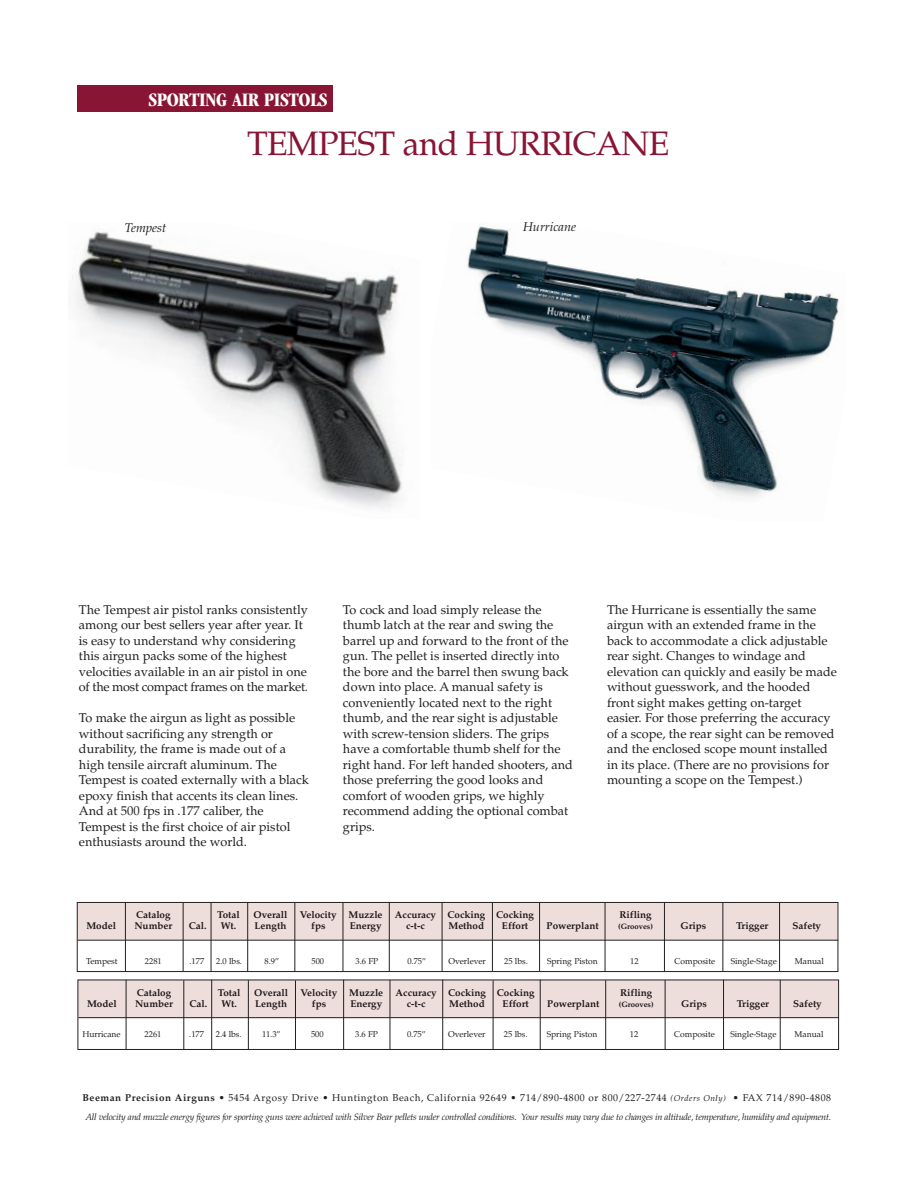
<style>
.page{position:relative;width:918px;height:1188px;background:#fff}
.page>*{position:absolute;margin:0;border:0;box-sizing:border-box;transform-origin:0 0}
.t1{font:33.9px "Palatino";letter-spacing:-.025em;color:#881534}
.t2{font:700 condensed 19.8px "Garamond";letter-spacing:-.01em;color:#fff}
.t3{font:12.75px/15.5px "Palatino";color:#231f20}
.t4{font:italic 12.75px "Palatino";color:#231f20}
.t5{font:700 9.9px "Palatino";color:#201719}
.t6{font:9.9px "Palatino";letter-spacing:.055em;color:#231f20}
.t7{font:italic 9.15px "Palatino";letter-spacing:-.025em;color:#231f20}
.t8{font:8.4px "Palatino";color:#231f20}
.t9{font:700 7.8px "Palatino";color:#201719}
.s1{font-weight:700}
.s2{font-style:italic;font-size:8.4px}
</style>
<div class="page">
<div style="left:78px;top:85px;width:255px;height:27px;background:#881534"></div>
<div style="left:78px;top:980px;width:760px;height:37px;background:#eddedc"></div>
<div style="left:78px;top:980px;width:761px;height:70px;border:1px solid #231f20"></div>
<hr style="left:126px;top:980px;width:1px;height:70px;background:#231f20">
<hr style="left:183px;top:980px;width:1px;height:70px;background:#231f20">
<hr style="left:211px;top:980px;width:1px;height:70px;background:#231f20">
<hr style="left:295px;top:980px;width:1px;height:69px;background:#231f20">
<hr style="left:248px;top:980px;width:1px;height:70px;background:#231f20">
<hr style="left:343px;top:980px;width:1px;height:70px;background:#231f20">
<hr style="left:390px;top:980px;width:1px;height:69px;background:#231f20">
<hr style="left:442px;top:980px;width:1px;height:70px;background:#231f20">
<hr style="left:493px;top:980px;width:1px;height:70px;background:#231f20">
<hr style="left:540px;top:980px;width:1px;height:70px;background:#231f20">
<hr style="left:605px;top:980px;width:1px;height:70px;background:#231f20">
<hr style="left:665px;top:980px;width:1px;height:70px;background:#231f20">
<hr style="left:723px;top:980px;width:1px;height:69px;background:#231f20">
<hr style="left:780px;top:980px;width:1px;height:69px;background:#231f20">
<hr style="left:78px;top:1017px;width:761px;height:1px;background:#231f20">
<div style="left:77px;top:903px;width:760px;height:37px;background:#eddedc"></div>
<div style="left:77px;top:902px;width:761px;height:70px;border:1px solid #231f20"></div>
<div style="left:79px;top:941px;width:757px;height:30px;background:#fff"></div>
<hr style="left:125px;top:902px;width:1px;height:70px;background:#231f20">
<hr style="left:183px;top:903px;width:1px;height:68px;background:#231f20">
<hr style="left:211px;top:902px;width:1px;height:69px;background:#231f20">
<hr style="left:294px;top:903px;width:1px;height:69px;background:#231f20">
<hr style="left:247px;top:903px;width:1px;height:68px;background:#231f20">
<hr style="left:343px;top:902px;width:1px;height:70px;background:#231f20">
<hr style="left:389px;top:903px;width:1px;height:69px;background:#231f20">
<hr style="left:442px;top:902px;width:1px;height:69px;background:#231f20">
<hr style="left:492px;top:903px;width:1px;height:68px;background:#231f20">
<hr style="left:539px;top:902px;width:1px;height:69px;background:#231f20">
<hr style="left:605px;top:903px;width:1px;height:69px;background:#231f20">
<hr style="left:664px;top:903px;width:1px;height:69px;background:#231f20">
<hr style="left:723px;top:902px;width:1px;height:69px;background:#231f20">
<hr style="left:779px;top:902px;width:1px;height:69px;background:#231f20">
<hr style="left:78px;top:940px;width:760px;height:1px;background:#231f20">
<img style="left:467px;top:224px;width:372px;height:274px">
<img style="left:72px;top:231px;width:331px;height:278px">
<h2 class="t2" style="left:148px;top:92px;width:181px">SPORTING AIR PISTOLS</h2>
<h1 class="t1" style="left:247px;top:130px;width:424px">TEMPEST and HURRICANE</h1>
<p class="t4" style="left:125px;top:222px;width:43px">Tempest</p>
<p class="t4" style="left:523px;top:222px;width:55px">Hurricane</p>
<p class="t3" style="left:79px;top:603px;width:231px">The Tempest air pistol ranks consistently among our best sellers year after year. It is easy to understand why considering this airgun packs some of the highest velocities available in an air pistol in one of the most compact frames on the market.</p>
<p class="t3" style="left:79px;top:712px;width:232px">To make the airgun as light as possible without sacrificing any strength or durability, the frame is made out of a high tensile aircraft aluminum. The Tempest is coated externally with a black epoxy finish that accents its clean lines.<br>And at 500 fps in .177 caliber, the Tempest is the first choice of air pistol enthusiasts around the world.</p>
<p class="t3" style="left:343px;top:603px;width:232px">To cock and load simply release the thumb latch at the rear and swing the barrel up and forward to the front of the gun. The pellet is inserted directly into the bore and the barrel then swung back down into place. A manual safety is conveniently located next to the right thumb, and the rear sight is adjustable with screw-tension sliders. The grips have a comfortable thumb shelf for the right hand. For left handed shooters, and those preferring the good looks and comfort of wooden grips, we highly recommend adding the optional combat grips.</p>
<p class="t3" style="left:607px;top:603px;width:232px">The Hurricane is essentially the same airgun with an extended frame in the back to accommodate a click adjustable rear sight. Changes to windage and elevation can quickly and easily be made without guesswork, and the hooded front sight makes getting on-target easier. For those preferring the accuracy of a scope, the rear sight can be removed and the enclosed scope mount installed in its place. (There are no provisions for mounting a scope on the Tempest.)</p>
<p class="t5" style="left:136px;top:911px;width:36px">Catalog</p>
<p class="t5" style="left:217px;top:911px;width:24px">Total</p>
<p class="t5" style="left:253px;top:911px;width:35px">Overall</p>
<p class="t5" style="left:300px;top:911px;width:84px">Velocity Muzzle</p>
<p class="t5" style="left:395px;top:911px;width:140px">Accuracy Cocking Cocking</p>
<p class="t5" style="left:619px;top:911px;width:34px">Rifling</p>
<p class="t5" style="left:86px;top:922px;width:31px">Model</p>
<p class="t5" style="left:134px;top:922px;width:39px">Number</p>
<p class="t5" style="left:189px;top:922px;width:19px">Cal.</p>
<p class="t5" style="left:221px;top:922px;width:67px">Wt. Length</p>
<p class="t5" style="left:311px;top:922px;width:16px">fps</p>
<p class="t5" style="left:350px;top:922px;width:33px">Energy</p>
<p class="t5" style="left:406px;top:922px;width:20px">c-t-c</p>
<p class="t5" style="left:448px;top:922px;width:37px">Method</p>
<p class="t5" style="left:502px;top:922px;width:28px">Effort</p>
<p class="t5" style="left:547px;top:922px;width:54px">Powerplant</p>
<p class="t9" style="left:618px;top:924px;width:36px">(Grooves)</p>
<p class="t5" style="left:681px;top:922px;width:27px">Grips</p>
<p class="t5" style="left:736px;top:922px;width:34px">Trigger</p>
<p class="t5" style="left:793px;top:922px;width:30px">Safety</p>
<p class="t8" style="left:86px;top:957px;width:33px">Tempest</p>
<p class="t8" style="left:145px;top:957px;width:18px">2281</p>
<p class="t8" style="left:190px;top:957px;width:16px">.177</p>
<p class="t8" style="left:216px;top:957px;width:27px">2.0 lbs.</p>
<p class="t8" style="left:264px;top:957px;width:16px">8.9”</p>
<p class="t8" style="left:311px;top:957px;width:14px">500</p>
<p class="t8" style="left:356px;top:957px;width:24px">3.6 FP</p>
<p class="t8" style="left:407px;top:957px;width:21px">0.75”</p>
<p class="t8" style="left:448px;top:957px;width:39px">Overlever</p>
<p class="t8" style="left:504px;top:957px;width:25px">25 lbs.</p>
<p class="t8" style="left:547px;top:957px;width:52px">Spring Piston</p>
<p class="t8" style="left:630px;top:957px;width:10px">12</p>
<p class="t8" style="left:675px;top:957px;width:42px">Composite</p>
<p class="t8" style="left:731px;top:957px;width:48px">Single-Stage</p>
<p class="t8" style="left:795px;top:957px;width:30px">Manual</p>
<p class="t5" style="left:137px;top:988px;width:36px">Catalog</p>
<p class="t5" style="left:218px;top:988px;width:24px">Total</p>
<p class="t5" style="left:254px;top:988px;width:35px">Overall</p>
<p class="t5" style="left:301px;top:988px;width:84px">Velocity Muzzle</p>
<p class="t5" style="left:396px;top:988px;width:140px">Accuracy Cocking Cocking</p>
<p class="t5" style="left:620px;top:988px;width:34px">Rifling</p>
<p class="t5" style="left:87px;top:1000px;width:31px">Model</p>
<p class="t5" style="left:135px;top:1000px;width:39px">Number</p>
<p class="t5" style="left:190px;top:1000px;width:19px">Cal.</p>
<p class="t5" style="left:221px;top:1000px;width:67px">Wt. Length</p>
<p class="t5" style="left:312px;top:1000px;width:16px">fps</p>
<p class="t5" style="left:350px;top:1000px;width:33px">Energy</p>
<p class="t5" style="left:407px;top:1000px;width:20px">c-t-c</p>
<p class="t5" style="left:449px;top:1000px;width:37px">Method</p>
<p class="t5" style="left:503px;top:1000px;width:28px">Effort</p>
<p class="t5" style="left:547px;top:1000px;width:54px">Powerplant</p>
<p class="t9" style="left:619px;top:1001px;width:36px">(Grooves)</p>
<p class="t5" style="left:681px;top:1000px;width:27px">Grips</p>
<p class="t5" style="left:737px;top:1000px;width:34px">Trigger</p>
<p class="t5" style="left:793px;top:1000px;width:30px">Safety</p>
<p class="t8" style="left:82px;top:1031px;width:40px">Hurricane</p>
<p class="t8" style="left:145px;top:1031px;width:18px">2261</p>
<p class="t8" style="left:189px;top:1031px;width:16px">.177</p>
<p class="t8" style="left:216px;top:1031px;width:27px">2.4 lbs.</p>
<p class="t8" style="left:262px;top:1031px;width:20px">11.3”</p>
<p class="t8" style="left:311px;top:1031px;width:14px">500</p>
<p class="t8" style="left:355px;top:1031px;width:24px">3.6 FP</p>
<p class="t8" style="left:407px;top:1031px;width:21px">0.75”</p>
<p class="t8" style="left:448px;top:1031px;width:39px">Overlever</p>
<p class="t8" style="left:504px;top:1031px;width:25px">25 lbs.</p>
<p class="t8" style="left:547px;top:1031px;width:52px">Spring Piston</p>
<p class="t8" style="left:630px;top:1031px;width:10px">12</p>
<p class="t8" style="left:674px;top:1031px;width:42px">Composite</p>
<p class="t8" style="left:730px;top:1031px;width:48px">Single-Stage</p>
<p class="t8" style="left:795px;top:1031px;width:30px">Manual</p>
<p class="t6" style="left:82px;top:1093px;width:750px"><span class="s1">Beeman Precision Airguns</span> • 5454 Argosy Drive • Huntington Beach, California 92649 • 714/890-4800 or 800/227-2744 <span class="s2">(Orders Only)</span> • FAX 714/890-4808</p>
<p class="t7" style="left:85px;top:1113px;width:747px">All velocity and muzzle energy figures for sporting guns were achieved with Silver Bear pellets under controlled conditions. Your results may vary due to changes in altitude, temperature, humidity and equipment.</p>
</div>
